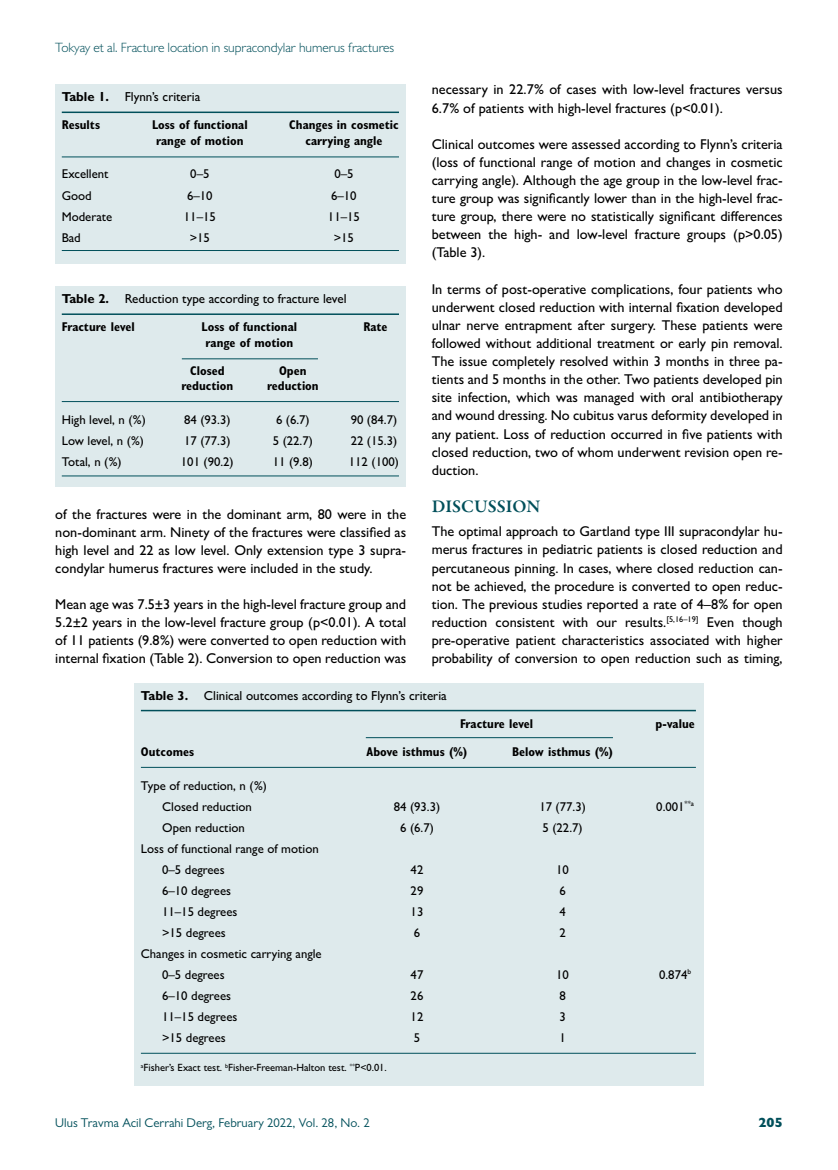
<style>
.page{position:relative;width:838px;height:1170px;background:#fff}
.page>*{position:absolute;margin:0;border:0;box-sizing:border-box;transform-origin:0 0}
.t1{font:600 18px "Garamond Premr Pro";color:#004f5a}
.t2{font:500 14.25px/18.1px "Gill Sans MT Pro";color:#000;text-align:justify}
.t3{font:300 13.5px "Gill Sans MT Pro";letter-spacing:-.005em;color:#004f5a}
.t4{font:800 13.5px "Gill Sans MT Pro";color:#004f5a}
.t5{font:500 13.05px "Gill Sans MT Pro";color:#000}
.t6{font:500 12.75px/21px "Gill Sans MT Pro";color:#000}
.t7{font:700 condensed 12.75px "Gill Sans MT Pro";color:#000}
.t8{font:12.75px "Gill Sans MT Pro";color:#004f5a}
.t9{font:500 10.5px "Gill Sans MT Pro";color:#000}
.s1{font-weight:700}
</style>
<div class="page">
<div style="left:55px;top:85px;width:351px;height:179px;background:#deeaec"></div>
<hr style="left:62px;top:111px;width:337px;height:2px;background:#004f5a">
<hr style="left:62px;top:156px;width:337px;height:1px;background:#004f5a">
<hr style="left:62px;top:250px;width:337px;height:1px;background:#004f5a">
<div style="left:134px;top:683px;width:569px;height:402px;background:#deeaec"></div>
<hr style="left:141px;top:709px;width:555px;height:2px;background:#004f5a">
<hr style="left:141px;top:767px;width:555px;height:1px;background:#004f5a">
<hr style="left:366px;top:737px;width:247px;height:1px;background:#004f5a">
<hr style="left:141px;top:1052px;width:555px;height:1px;background:#004f5a">
<div style="left:55px;top:286px;width:351px;height:201px;background:#deeaec"></div>
<hr style="left:62px;top:313px;width:337px;height:2px;background:#004f5a">
<hr style="left:182px;top:358px;width:136px;height:1px;background:#004f5a">
<hr style="left:62px;top:401px;width:337px;height:1px;background:#004f5a">
<hr style="left:62px;top:475px;width:337px;height:1px;background:#004f5a">
<p class="t3" style="left:55px;top:39px;width:340px">Tokyay et al. Fracture location in supracondylar humerus fractures</p>
<p class="t5" style="left:62px;top:89px;width:140px"><span class="s1">Table 1.</span> Flynn’s criteria</p>
<p class="t7" style="left:62px;top:117px;width:40px">Results</p>
<p class="t7" style="left:152px;top:117px;width:97px">Loss of functional</p>
<p class="t7" style="left:289px;top:117px;width:111px">Changes in cosmetic</p>
<p class="t7" style="left:156px;top:133px;width:89px">range of motion</p>
<p class="t7" style="left:305px;top:133px;width:78px">carrying angle</p>
<p class="t6" style="left:62px;top:163px;width:48px">Excellent</p>
<p class="t6" style="left:190px;top:163px;width:21px">0–5</p>
<p class="t6" style="left:334px;top:163px;width:21px">0–5</p>
<p class="t6" style="left:62px;top:184px;width:32px">Good</p>
<p class="t6" style="left:187px;top:184px;width:27px">6–10</p>
<p class="t6" style="left:331px;top:184px;width:27px">6–10</p>
<p class="t6" style="left:62px;top:205px;width:52px">Moderate</p>
<p class="t6" style="left:184px;top:205px;width:33px">11–15</p>
<p class="t6" style="left:328px;top:205px;width:33px">11–15</p>
<p class="t6" style="left:62px;top:226px;width:20px">Bad</p>
<p class="t6" style="left:190px;top:226px;width:22px">&gt;15</p>
<p class="t6" style="left:334px;top:226px;width:22px">&gt;15</p>
<p class="t5" style="left:62px;top:291px;width:286px"><span class="s1">Table 2.</span> Reduction type according to fracture level</p>
<p class="t7" style="left:62px;top:319px;width:75px">Fracture level</p>
<p class="t7" style="left:201px;top:319px;width:97px">Loss of functional</p>
<p class="t7" style="left:363px;top:319px;width:26px">Rate</p>
<p class="t7" style="left:206px;top:335px;width:89px">range of motion</p>
<p class="t7" style="left:190px;top:363px;width:36px">Closed</p>
<p class="t7" style="left:279px;top:363px;width:29px">Open</p>
<p class="t7" style="left:181px;top:378px;width:53px">reduction</p>
<p class="t7" style="left:267px;top:378px;width:53px">reduction</p>
<p class="t6" style="left:62px;top:409px;width:85px">High level, n (%)</p>
<p class="t6" style="left:184px;top:409px;width:48px">84 (93.3)</p>
<p class="t6" style="left:276px;top:409px;width:35px">6 (6.7)</p>
<p class="t6" style="left:351px;top:409px;width:48px">90 (84.7)</p>
<p class="t6" style="left:62px;top:430px;width:84px">Low level, n (%)</p>
<p class="t6" style="left:184px;top:430px;width:48px">17 (77.3)</p>
<p class="t6" style="left:273px;top:430px;width:42px">5 (22.7)</p>
<p class="t6" style="left:351px;top:430px;width:48px">22 (15.3)</p>
<p class="t6" style="left:62px;top:451px;width:61px">Total, n (%)</p>
<p class="t6" style="left:181px;top:451px;width:54px">101 (90.2)</p>
<p class="t6" style="left:273px;top:451px;width:42px">11 (9.8)</p>
<p class="t6" style="left:349px;top:451px;width:52px">112 (100)</p>
<p class="t2" style="left:55px;top:505px;width:352px">of the fractures were in the dominant arm, 80 were in the non-dominant arm. Ninety of the fractures were classified as high level and 22 as low level. Only extension type 3 supra&shy;condylar humerus fractures were included in the study.</p>
<p class="t2" style="left:55px;top:595px;width:352px">Mean age was 7.5±3 years in the high-level fracture group and 5.2±2 years in the low-level fracture group (p&lt;0.01). A total of 11 patients (9.8%) were converted to open reduction with internal fixation (Table 2). Conversion to open reduction was</p>
<p class="t2" style="left:432px;top:80px;width:352px">necessary in 22.7% of cases with low-level fractures versus<br>6.7% of patients with high-level fractures (p&lt;0.01).</p>
<p class="t2" style="left:432px;top:135px;width:352px">Clinical outcomes were assessed according to Flynn’s criteria (loss of functional range of motion and changes in cosmetic carrying angle). Although the age group in the low-level frac&shy;ture group was significantly lower than in the high-level frac&shy;ture group, there were no statistically significant differences between the high- and low-level fracture groups (p&gt;0.05) (Table 3).</p>
<p class="t2" style="left:432px;top:279px;width:352px">In terms of post-operative complications, four patients who underwent closed reduction with internal fixation developed ulnar nerve entrapment after surgery. These patients were followed without additional treatment or early pin removal.<br>The issue completely resolved within 3 months in three pa&shy;tients and 5 months in the other. Two patients developed pin site infection, which was managed with oral antibiotherapy and wound dressing. No cubitus varus deformity developed in any patient. Loss of reduction occurred in five patients with closed reduction, two of whom underwent revision open re&shy;duction.</p>
<p class="t1" style="left:432px;top:495px;width:110px">DISCUSSION</p>
<p class="t2" style="left:432px;top:522px;width:352px">The optimal approach to Gartland type III supracondylar hu&shy;merus fractures in pediatric patients is closed reduction and percutaneous pinning. In cases, where closed reduction can&shy;not be achieved, the procedure is converted to open reduc&shy;tion. The previous studies reported a rate of 4–8% for open reduction consistent with our results.<sup>[5,16–19]</sup> Even though pre-operative patient characteristics associated with higher probability of conversion to open reduction such as timing,</p>
<p class="t5" style="left:141px;top:687px;width:307px"><span class="s1">Table 3.</span> Clinical outcomes according to Flynn’s criteria</p>
<p class="t7" style="left:460px;top:715px;width:75px">Fracture level</p>
<p class="t7" style="left:655px;top:715px;width:41px">p-value</p>
<p class="t7" style="left:141px;top:743px;width:55px">Outcomes</p>
<p class="t7" style="left:366px;top:743px;width:102px">Above isthmus (%)</p>
<p class="t7" style="left:512px;top:743px;width:103px">Below isthmus (%)</p>
<p class="t6" style="left:141px;top:774px;width:127px;text-align:center">Type of reduction, n (%)<br>Closed reduction</p>
<p class="t6" style="left:394px;top:795px;width:48px">84 (93.3)</p>
<p class="t6" style="left:539px;top:795px;width:48px">17 (77.3)</p>
<p class="t6" style="left:656px;top:795px;width:39px">0.001<sup>**a</sup></p>
<p class="t6" style="left:162px;top:816px;width:84px">Open reduction</p>
<p class="t6" style="left:400px;top:816px;width:35px">6 (6.7)</p>
<p class="t6" style="left:542px;top:816px;width:42px">5 (22.7)</p>
<p class="t6" style="left:162px;top:837px;width:158px;text-indent:-21px">Loss of functional range of motion<br>0–5 degrees</p>
<p class="t6" style="left:410px;top:858px;width:14px">42</p>
<p class="t6" style="left:556px;top:858px;width:14px">10</p>
<p class="t6" style="left:162px;top:879px;width:70px">6–10 degrees</p>
<p class="t6" style="left:410px;top:879px;width:14px">29</p>
<p class="t6" style="left:559px;top:879px;width:8px">6</p>
<p class="t6" style="left:162px;top:900px;width:77px">11–15 degrees</p>
<p class="t6" style="left:410px;top:900px;width:14px">13</p>
<p class="t6" style="left:559px;top:900px;width:8px">4</p>
<p class="t6" style="left:162px;top:921px;width:65px">&gt;15 degrees</p>
<p class="t6" style="left:414px;top:921px;width:8px">6</p>
<p class="t6" style="left:559px;top:921px;width:8px">2</p>
<p class="t6" style="left:162px;top:942px;width:161px;text-indent:-21px">Changes in cosmetic carrying angle<br>0–5 degrees</p>
<p class="t6" style="left:410px;top:963px;width:14px">47</p>
<p class="t6" style="left:556px;top:963px;width:14px">10</p>
<p class="t6" style="left:659px;top:963px;width:34px">0.874<sup>b</sup></p>
<p class="t6" style="left:162px;top:984px;width:70px">6–10 degrees</p>
<p class="t6" style="left:410px;top:984px;width:14px">26</p>
<p class="t6" style="left:559px;top:984px;width:8px">8</p>
<p class="t6" style="left:162px;top:1005px;width:77px">11–15 degrees</p>
<p class="t6" style="left:410px;top:1005px;width:14px">12</p>
<p class="t6" style="left:559px;top:1005px;width:8px">3</p>
<p class="t6" style="left:162px;top:1026px;width:65px">&gt;15 degrees</p>
<p class="t6" style="left:414px;top:1026px;width:8px">5</p>
<p class="t6" style="left:559px;top:1026px;width:8px">1</p>
<p class="t9" style="left:141px;top:1061px;width:247px"><sup>a</sup>Fisher’s Exact test. <sup>b</sup>Fisher-Freeman-Halton test. <sup>**</sup>P&lt;0.01.</p>
<p class="t8" style="left:55px;top:1115px;width:316px">Ulus Travma Acil Cerrahi Derg, February 2022, Vol. 28, No. 2</p>
<p class="t4" style="left:758px;top:1114px;width:26px">205</p>
</div>
